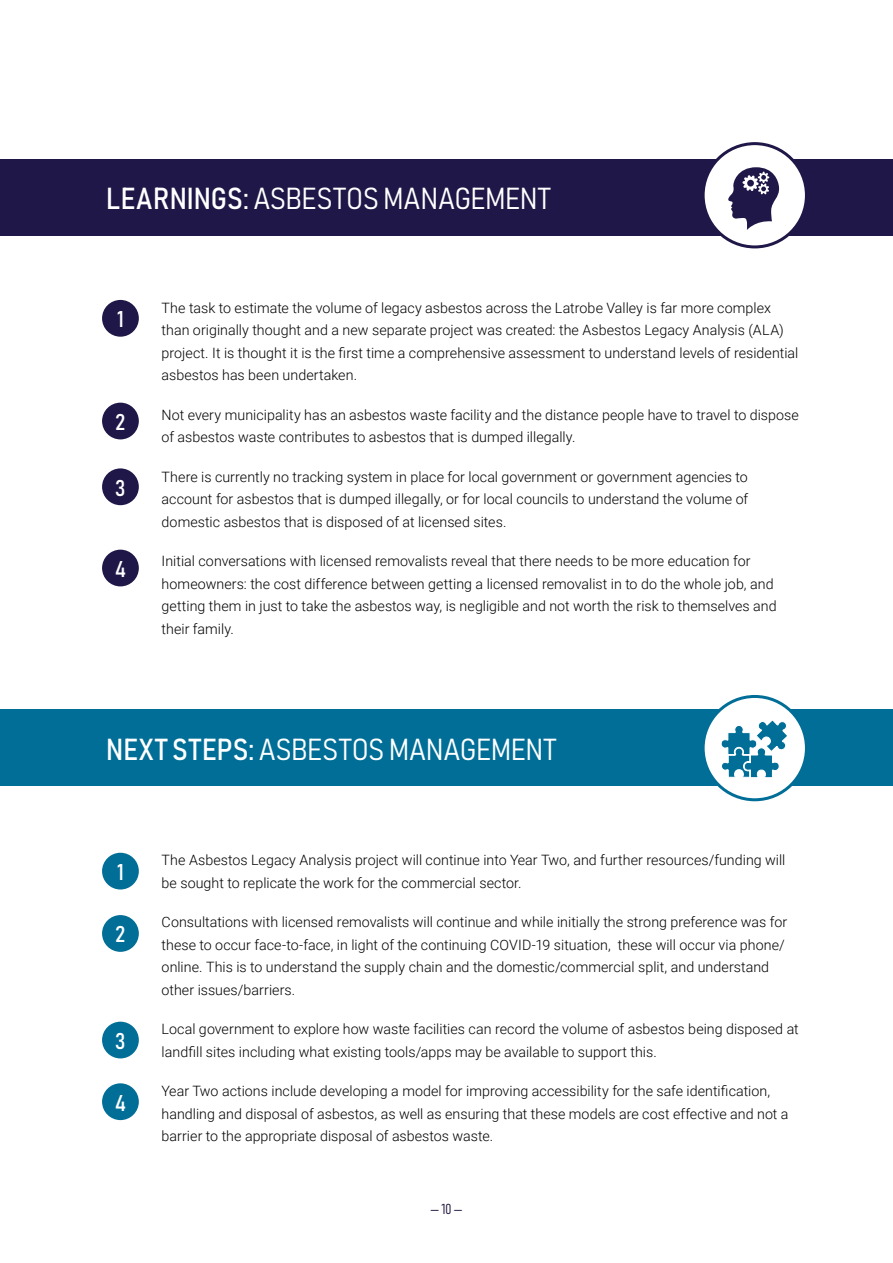
<style>
.page{position:relative;width:893px;height:1263px;background:#fff}
.page>*{position:absolute;margin:0;border:0;box-sizing:border-box;transform-origin:0 0}
.t1{font:30px "Bahnschrift";letter-spacing:.005em;color:#fff}
.t2{font:22.5px "Bahnschrift";color:#fff}
.t3{font:300 14.25px/22.5px "Roboto";color:#000}
.t4{font:14.25px "Bahnschrift";color:#271d44}
</style>
<div class="page">
<div style="left:0;top:159px;width:893px;height:77px;background:#1f1747"></div>
<div style="left:703px;top:144px;width:103px;height:103px;background:#fff;border-radius:50%"></div>
<div style="left:702px;top:142px;width:106px;height:106px;border:3px solid #1f1747;border-radius:50%"></div>
<div style="left:102px;top:300px;width:37px;height:37px;background:#1f1747;border-radius:50%"></div>
<div style="left:102px;top:403px;width:37px;height:36px;background:#1f1747;border-radius:50%"></div>
<div style="left:102px;top:468px;width:37px;height:37px;background:#1f1747;border-radius:50%"></div>
<div style="left:102px;top:550px;width:37px;height:36px;background:#1f1747;border-radius:50%"></div>
<svg style="left:728px;top:167px;width:52px;height:63px"></svg>
<div style="left:0;top:709px;width:893px;height:77px;background:#006e97"></div>
<div style="left:703px;top:696px;width:103px;height:104px;background:#fff;border-radius:50%"></div>
<div style="left:702px;top:695px;width:106px;height:106px;border:3px solid #006e97;border-radius:50%"></div>
<svg style="left:721px;top:720px;width:67px;height:58px"></svg>
<div style="left:102px;top:853px;width:37px;height:36px;background:#006e97;border-radius:50%"></div>
<div style="left:102px;top:915px;width:37px;height:37px;background:#006e97;border-radius:50%"></div>
<div style="left:102px;top:1022px;width:37px;height:36px;background:#006e97;border-radius:50%"></div>
<div style="left:102px;top:1083px;width:37px;height:37px;background:#006e97;border-radius:50%"></div>
<h1 class="t1" style="left:106px;top:179px;width:446px">LEARNINGS: ASBESTOS MANAGEMENT</h1>
<h2 class="t2" style="left:117px;top:305px;width:8px">1</h2>
<h2 class="t2" style="left:115px;top:408px;width:12px">2</h2>
<h2 class="t2" style="left:115px;top:474px;width:12px">3</h2>
<h2 class="t2" style="left:115px;top:555px;width:13px">4</h2>
<p class="t3" style="left:162px;top:296px;width:638px">The task to estimate the volume of legacy asbestos across the Latrobe Valley is far more complex than originally thought and a new separate project was created: the Asbestos Legacy Analysis (ALA) project. It is thought it is the first time a comprehensive assessment to understand levels of residential asbestos has been undertaken.</p>
<p class="t3" style="left:162px;top:403px;width:639px">Not every municipality has an asbestos waste facility and the distance people have to travel to dispose of asbestos waste contributes to asbestos that is dumped illegally.</p>
<p class="t3" style="left:162px;top:465px;width:588px;text-align:justify">There is currently no tracking system in place for local government or government agencies to account for asbestos that is dumped illegally, or for local councils to understand the volume of domestic asbestos that is disposed of at licensed sites.</p>
<p class="t3" style="left:162px;top:549px;width:617px">Initial conversations with licensed removalists reveal that there needs to be more education for homeowners: the cost difference between getting a licensed removalist in to do the whole job, and getting them in just to take the asbestos way, is negligible and not worth the risk to themselves and their family.</p>
<h1 class="t1" style="left:106px;top:730px;width:451px">NEXT STEPS: ASBESTOS MANAGEMENT</h1>
<h2 class="t2" style="left:117px;top:858px;width:8px">1</h2>
<h2 class="t2" style="left:115px;top:920px;width:12px">2</h2>
<h2 class="t2" style="left:115px;top:1027px;width:12px">3</h2>
<h2 class="t2" style="left:115px;top:1088px;width:13px">4</h2>
<p class="t3" style="left:162px;top:848px;width:625px">The Asbestos Legacy Analysis project will continue into Year Two, and further resources/funding will be sought to replicate the work for the commercial sector.</p>
<p class="t3" style="left:162px;top:910px;width:627px">Consultations with licensed removalists will continue and while initially the strong preference was for these to occur face-to-face, in light of the continuing COVID-19 situation, these will occur via phone/ online. This is to understand the supply chain and the domestic/commercial split, and understand other issues/barriers.</p>
<p class="t3" style="left:162px;top:1017px;width:639px">Local government to explore how waste facilities can record the volume of asbestos being disposed at landfill sites including what existing tools/apps may be available to support this.</p>
<p class="t3" style="left:162px;top:1079px;width:628px">Year Two actions include developing a model for improving accessibility for the safe identification, handling and disposal of asbestos, as well as ensuring that these models are cost effective and not a barrier to the appropriate disposal of asbestos waste.</p>
<p class="t4" style="left:430px;top:1200px;width:34px">— 10 —</p>
</div>
